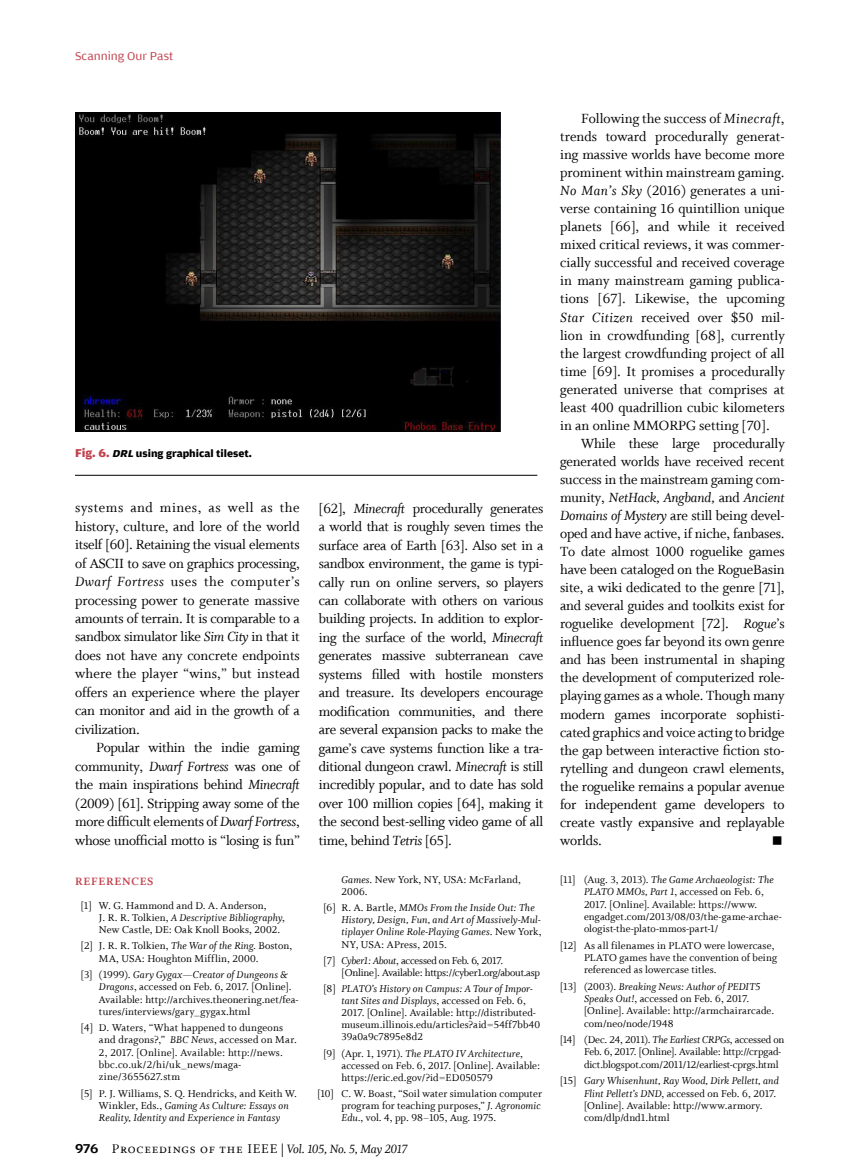
<style>
.page{position:relative;width:864px;height:1174px;background:#fff}
.page>*{position:absolute;margin:0;border:0;box-sizing:border-box;transform-origin:0 0}
.t1{font:15px/18.5px "Whitman Roman LF";color:#000;text-align:justify}
.t2{font:15px "Whitman Italic LF";letter-spacing:-.01em;color:#000}
.t3{font:13.5px "Whitman Italic LF";letter-spacing:-.02em;color:#000}
.t4{font:12px "Amplitude Wide";color:#c1424f}
.t5{font:12px "Whitman Bold LF";letter-spacing:.06em;color:#c1424f}
.t6{font:11.25px/12.3px "Whitman Roman LF";letter-spacing:.01em;color:#000}
.t7{font:11.25px/12.1px "Whitman Italic LF";letter-spacing:.01em;color:#000}
.t8{font:11.25px/12.3px "Whitman Roman LF";letter-spacing:-.01em;color:#000}
.t9{font:11.25px/16.2px "Whitman Roman LF";letter-spacing:-.02em;color:#000}
.t10{font:700 10.5px "Amplitude Wide";color:#000}
.s1{font-size:12px;color:#c1424f}
.s2{font-style:italic}
.s3{font-family:"Whitman Italic LF"}
.s4{font-family:"Whitman Roman LF"}
.s5{font-family:"Amplitude Wide";font-weight:500}
.s6{font-family:"Whitman Small Caps LF";font-size:14.25px}
</style>
<div class="page">
<hr style="left:75px;top:475px;width:462px;height:1px;background:#000">
<img style="left:75px;top:113px;width:426px;height:319px">
<p class="t4" style="left:75px;top:50px;width:100px">Scanning Our Past</p>
<p class="t10" style="left:75px;top:448px;width:178px"><span class="s1">Fig. 6.</span> <span class="s2">DRL</span> using graphical tileset.</p>
<p class="t1" style="left:75px;top:499px;width:226px">systems and mines, as well as the history, culture, and lore of the world itself [60]. Retaining the visual elements of ASCII to save on graphics processing, <span class="s3">Dwarf Fortress</span> uses the computer’s processing power to generate massive amounts of terrain. It is comparable to a sandbox simulator like <span class="s3">Sim City</span> in that it does not have any concrete endpoints where the player “wins,” but instead offers an experience where the player can monitor and aid in the growth of a civilization.</p>
<p class="t1" style="left:75px;top:739px;width:226px;text-indent:21px">Popular within the indie gaming community, <span class="s3">Dwarf Fortress</span> was one of the main inspirations behind <span class="s3">Minecraft </span>(2009) [61]. Stripping away some of the more difficult elements of <span class="s3">Dwarf Fortress</span>, whose unofficial motto is “losing is fun”</p>
<p class="t5" style="left:75px;top:874px;width:80px">REFERENCES</p>
<p class="t6" style="left:81px;top:899px;width:187px">[1] W. G. Hammond and D. A. Anderson,</p>
<p class="t7" style="left:99px;top:912px;width:188px"><span class="s4">J. R. R. Tolkien,</span> A Descriptive Bibliography<span class="s4">,</span></p>
<p class="t6" style="left:81px;top:922px;width:213px;line-height:16.4px;text-align:center">New Castle, DE: Oak Knoll Books, 2002.<br>[2] J. R. R. Tolkien, <span class="s3">The War of the Ring</span>. Boston,</p>
<p class="t6" style="left:99px;top:952px;width:161px">MA, USA: Houghton Mifflin, 2000.</p>
<p class="t7" style="left:81px;top:969px;width:208px"><span class="s4">[3] (1999).</span> Gary Gygax—Creator of Dungeons &amp;</p>
<p class="t6" style="left:99px;top:981px;width:201px"><span class="s3">Dragons</span>, accessed on Feb. 6, 2017. [Online].<br>Available: http://archives.theonering.net/fea&shy;tures/interviews/gary_gygax.html</p>
<p class="t6" style="left:99px;top:1022px;width:200px;text-indent:-18px">[4] D. Waters, “What happened to dungeons and dragons?,” <span class="s3">BBC News</span>, accessed on Mar.<br>2, 2017. [Online]. Available: http://news. bbc.co.uk/2/hi/uk_news/maga&shy;zine/3655627.stm</p>
<p class="t6" style="left:81px;top:1087px;width:218px">[5] P. J. Williams, S. Q. Hendricks, and Keith W.</p>
<p class="t7" style="left:99px;top:1100px;width:191px"><span class="s4">Winkler, Eds.,</span> Gaming As Culture: Essays on<br>Reality, Identity and Experience in Fantasy</p>
<p class="t1" style="left:319px;top:499px;width:226px">[62], <span class="s3">Minecraft</span> procedurally generates a world that is roughly seven times the surface area of Earth [63]. Also set in a sandbox environment, the game is typi&shy;cally run on online servers, so players can collaborate with others on various building projects. In addition to explor&shy;ing the surface of the world, <span class="s3">Minecraft </span>generates massive subterranean cave systems filled with hostile monsters and treasure. Its developers encourage modification communities, and there are several expansion packs to make the game’s cave systems function like a tra&shy;ditional dungeon crawl. <span class="s3">Minecraft</span> is still incredibly popular, and to date has sold over 100 million copies [64], making it the second best-selling video game of all time, behind <span class="s3">Tetris</span> [65].</p>
<p class="t6" style="left:342px;top:874px;width:181px"><span class="s3">Games</span>. New York, NY, USA: McFarland,<br>2006.</p>
<p class="t7" style="left:342px;top:902px;width:202px;text-indent:-18px"><span class="s4">[6] R. A. Bartle,</span> MMOs From the Inside Out: The<br>History, Design, Fun, and Art of Massively-Mul&shy;tiplayer Online Role-Playing Games<span class="s4">. New York,</span></p>
<p class="t9" style="left:324px;top:936px;width:181px;text-indent:18px">NY, USA: APress, 2015.<br>[7] <span class="s3">Cyber1: About</span>, accessed on Feb. 6, 2017.</p>
<p class="t9" style="left:342px;top:964px;width:200px">[Online]. Available: https://cyber1.org/about.asp</p>
<p class="t7" style="left:342px;top:983px;width:193px;text-indent:-18px"><span class="s4">[8]</span> PLATO’s History on Campus: A Tour of Impor&shy;tant Sites and Displays<span class="s4">, accessed on Feb. 6,</span></p>
<p class="t6" style="left:342px;top:1007px;width:200px">2017. [Online]. Available: http://distributed&shy;museum.illinois.edu/articles?aid=54ff7bb40<br>39a0a9c7895e8d2</p>
<p class="t7" style="left:324px;top:1047px;width:201px"><span class="s4">[9] (Apr. 1, 1971).</span> The PLATO IV Architecture<span class="s4">,</span></p>
<p class="t6" style="left:342px;top:1059px;width:200px">accessed on Feb. 6, 2017. [Online]. Available: https://eric.ed.gov/?id=ED050579</p>
<p class="t6" style="left:342px;top:1088px;width:202px;text-align:justify;text-indent:-24px">[10] C. W. Boast, “Soil water simulation computer program for teaching purposes,” <span class="s3">J. Agronomic Edu.</span>, vol. 4, pp. 98–105, Aug. 1975.</p>
<p class="t3" style="left:75px;top:1141px;width:334px"><span class="s5">976</span> <span class="s6">Proceedings of the IEEE</span> | Vol. 105, No. 5, May 2017</p>
<p class="t1" style="left:581px;top:109px;width:205px">Following the success of <span class="s3">Minecraft</span>,</p>
<p class="t1" style="left:560px;top:128px;width:226px">trends toward procedurally generat-</p>
<p class="t1" style="left:560px;top:146px;width:226px">ing massive worlds have become more</p>
<p class="t1" style="left:560px;top:164px;width:226px">prominent within mainstream gaming.</p>
<p class="t1" style="left:560px;top:182px;width:226px"><span class="s3">No Man’s Sky</span> (2016) generates a uni-</p>
<p class="t1" style="left:560px;top:200px;width:226px">verse containing 16 quintillion unique</p>
<p class="t1" style="left:560px;top:218px;width:226px">planets [66], and while it received</p>
<p class="t1" style="left:560px;top:236px;width:226px">mixed critical reviews, it was commer-</p>
<p class="t1" style="left:560px;top:254px;width:226px">cially successful and received coverage</p>
<p class="t1" style="left:560px;top:272px;width:226px">in many mainstream gaming publica-</p>
<p class="t1" style="left:560px;top:290px;width:226px">tions [67]. Likewise, the upcoming</p>
<p class="t1" style="left:560px;top:308px;width:226px"><span class="s3">Star Citizen</span> received over $50 mil-</p>
<p class="t1" style="left:560px;top:326px;width:226px">lion in crowdfunding [68], currently</p>
<p class="t1" style="left:560px;top:344px;width:226px">the largest crowdfunding project of all</p>
<p class="t1" style="left:560px;top:362px;width:226px">time [69]. It promises a procedurally</p>
<p class="t1" style="left:560px;top:380px;width:226px">generated universe that comprises at</p>
<p class="t1" style="left:560px;top:398px;width:226px">least 400 quadrillion cubic kilometers</p>
<p class="t1" style="left:560px;top:416px;width:211px">in an online MMORPG setting [70].</p>
<p class="t1" style="left:581px;top:434px;width:205px">While these large procedurally</p>
<p class="t1" style="left:560px;top:452px;width:226px">generated worlds have received recent</p>
<p class="t1" style="left:560px;top:470px;width:226px">success in the mainstream gaming com-</p>
<p class="t2" style="left:560px;top:489px;width:226px"><span class="s4">munity,</span> NetHack, Angband, <span class="s4">and</span> Ancient</p>
<p class="t1" style="left:560px;top:507px;width:226px;line-height:18px"><span class="s3">Domains of Mystery</span> are still being devel&shy;oped and have active, if niche, fanbases.<br>To date almost 1000 roguelike games have been cataloged on the RogueBasin site, a wiki dedicated to the genre [71], and several guides and toolkits exist for roguelike development [72]. <span class="s3">Rogue</span>’s influence goes far beyond its own genre and has been instrumental in shaping the development of computerized role&shy;playing games as a whole. Though many modern games incorporate sophisti&shy;cated graphics and voice acting to bridge the gap between interactive fiction sto&shy;rytelling and dungeon crawl elements, the roguelike remains a popular avenue for independent game developers to create vastly expansive and replayable worlds.</p>
<p class="t7" style="left:560px;top:874px;width:215px"><span class="s4">[11] (Aug. 3, 2013).</span> The Game Archaeologist: The</p>
<p class="t6" style="left:584px;top:886px;width:199px"><span class="s3">PLATO MMOs, Part 1</span>, accessed on Feb. 6, 2017. [Online]. Available: https://www. engadget.com/2013/08/03/the-game-archae&shy;ologist-the-plato-mmos-part-1/</p>
<p class="t6" style="left:584px;top:939px;width:195px;text-indent:-24px">[12] As all filenames in PLATO were lowercase,<br>PLATO games have the convention of being referenced as lowercase titles.</p>
<p class="t7" style="left:560px;top:981px;width:202px"><span class="s4">[13] (2003).</span> Breaking News: Author of PEDIT5</p>
<p class="t6" style="left:584px;top:993px;width:192px"><span class="s3">Speaks Out!</span>, accessed on Feb. 6, 2017. [Online]. Available: http://armchairarcade. com/neo/node/1948</p>
<p class="t8" style="left:584px;top:1034px;width:202px;text-indent:-24px">[14] (Dec. 24, 2011). <span class="s3">The Earliest CRPGs</span>, accessed on<br>Feb. 6, 2017. [Online]. Available: http://crpgad&shy;dict.blogspot.com/2011/12/earliest-cprgs.html</p>
<p class="t7" style="left:560px;top:1075px;width:220px"><span class="s4">[15]</span> Gary Whisenhunt, Ray Wood, Dirk Pellett, and</p>
<p class="t6" style="left:584px;top:1087px;width:194px"><span class="s3">Flint Pellett’s DND</span>, accessed on Feb. 6, 2017. [Online]. Available: http://www.armory. com/dlp/dnd1.html</p>
</div>
